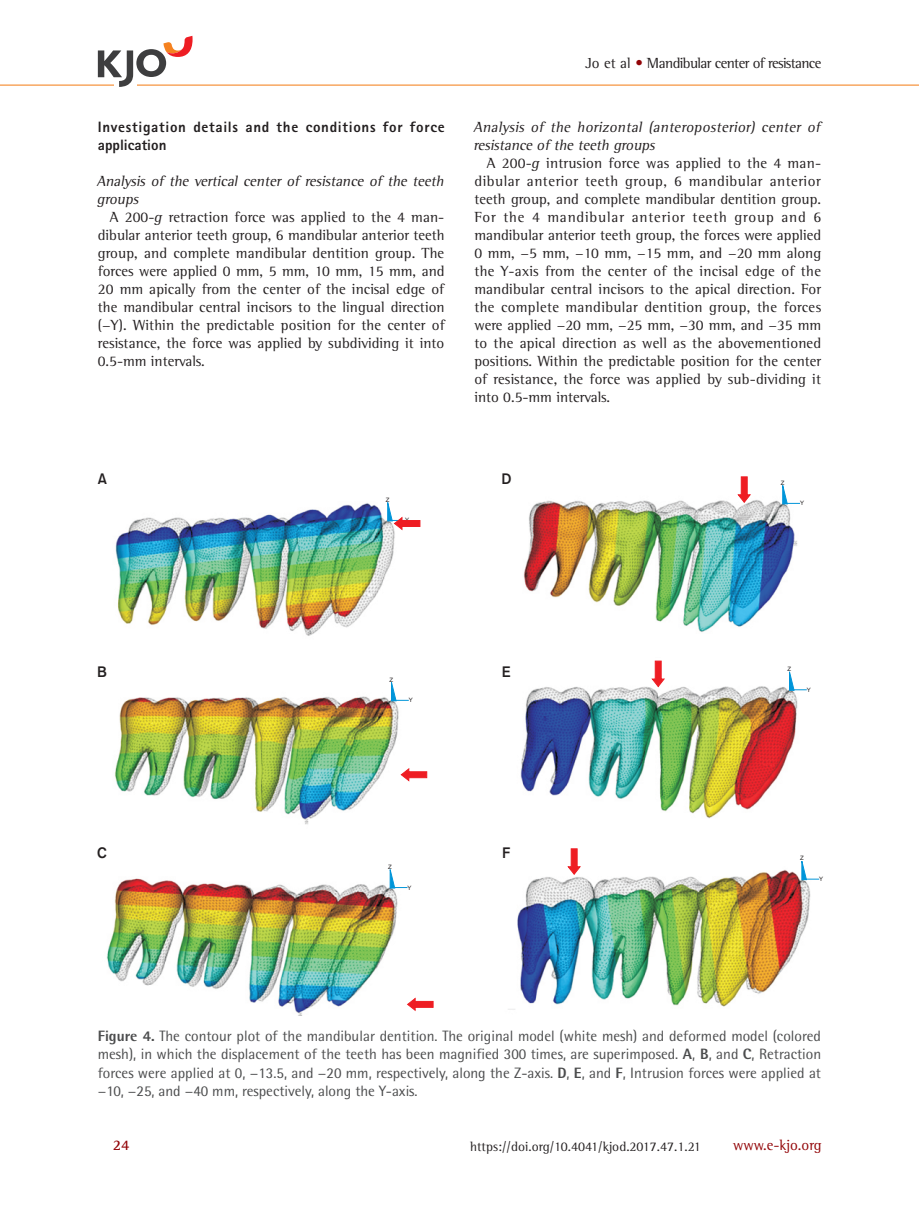
<style>
.page{position:relative;width:919px;height:1217px;background:#fff}
.page>*{position:absolute;margin:0;border:0;box-sizing:border-box;transform-origin:0 0}
.t1{font:15px/18px "Rotis Semi Serif Std";letter-spacing:.005em;color:#231f20}
.t2{font:15px/18px "Rotis Semi Sans Std";color:#4b4c4d;text-align:justify}
.t3{font:italic 15px/18px "Rotis Semi Serif Std";color:#231f20}
.t4{font:800 15px/18px "Rotis Sans Serif Std";letter-spacing:.045em;color:#231f20}
.t5{font:15px "Rotis Semi Serif Std";letter-spacing:-.04em;color:#231f20}
.t6{font:15px "Rotis Semi Serif Std";color:#920407}
.t7{font:15px "Gothic 725 BT Bold A";color:#231f20}
.t8{font:700 15px "Rotis Semi Serif Std";color:#920407}
.t9{font:13.5px "Rotis Semi Serif Std";color:#231f20}
.t10{font:6px "Arial";color:#231f20}
.s1{font-style:italic}
.s2{color:#920407}
.s3{font-weight:800}
</style>
<div class="page">
<hr style="left:0;top:85px;width:918px;height:1px;background:#f58220">
<svg style="left:98px;top:36px;width:94px;height:51px"></svg>
<img style="left:107px;top:494px;width:713px;height:521px">
<svg style="left:401px;top:768px;width:26px;height:13px"></svg>
<svg style="left:407px;top:997px;width:26px;height:13px"></svg>
<svg style="left:567px;top:848px;width:13px;height:26px"></svg>
<svg style="left:651px;top:660px;width:13px;height:26px"></svg>
<svg style="left:737px;top:476px;width:13px;height:26px"></svg>
<svg style="left:789px;top:671px;width:17px;height:19px"></svg>
<svg style="left:801px;top:860px;width:18px;height:19px"></svg>
<svg style="left:782px;top:485px;width:18px;height:19px"></svg>
<svg style="left:391px;top:681px;width:18px;height:20px"></svg>
<svg style="left:390px;top:869px;width:17px;height:19px"></svg>
<svg style="left:387px;top:502px;width:33px;height:28px"></svg>
<p class="t4" style="left:98px;top:117px;width:348px">Investigation details and the conditions for force application</p>
<p class="t3" style="left:97px;top:172px;width:351px">Analysis of the vertical center of resistance of the teeth groups</p>
<p class="t1" style="left:98px;top:208px;width:348px;text-indent:12px">A 200-<span class="s1">g</span> retraction force was applied to the 4 man&shy;dibular anterior teeth group, 6 mandibular anterior teeth group, and complete mandibular dentition group. The forces were applied 0 mm, 5 mm, 10 mm, 15 mm, and 20 mm apically from the center of the incisal edge of the mandibular central incisors to the lingual direction (−Y). Within the predictable position for the center of resistance, the force was applied by subdividing it into 0.5-mm intervals.</p>
<p class="t5" style="left:585px;top:54px;width:237px">Jo et al <span class="s2">•</span> Mandibular center of resistance</p>
<p class="t3" style="left:473px;top:118px;width:348px">Analysis of the horizontal (anteroposterior) center of resistance of the teeth groups</p>
<p class="t1" style="left:474px;top:154px;width:348px;text-align:justify;text-indent:12px">A 200-<span class="s1">g</span> intrusion force was applied to the 4 man&shy;dibular anterior teeth group, 6 mandibular anterior teeth group, and complete mandibular dentition group.<br>For the 4 mandibular anterior teeth group and 6 mandibular anterior teeth group, the forces were applied 0 mm, −5 mm, −10 mm, −15 mm, and −20 mm along the Y-axis from the center of the incisal edge of the mandibular central incisors to the apical direction. For the complete mandibular dentition group, the forces were applied −20 mm, −25 mm, −30 mm, and −35 mm to the apical direction as well as the abovementioned positions. Within the predictable position for the center of resistance, the force was applied by sub-dividing it into 0.5-mm intervals.</p>
<p class="t7" style="left:98px;top:470px;width:11px">A</p>
<p class="t7" style="left:501px;top:470px;width:12px">D</p>
<p class="t7" style="left:97px;top:663px;width:11px">B</p>
<p class="t7" style="left:97px;top:843px;width:11px">C</p>
<p class="t10" style="left:386px;top:496px;width:5px">Z</p>
<p class="t10" style="left:405px;top:516px;width:6px">Y</p>
<p class="t10" style="left:389px;top:675px;width:5px">Z</p>
<p class="t10" style="left:409px;top:696px;width:6px">Y</p>
<p class="t10" style="left:388px;top:863px;width:5px">Z</p>
<p class="t10" style="left:407px;top:883px;width:6px">Y</p>
<p class="t7" style="left:502px;top:663px;width:11px">E</p>
<p class="t7" style="left:502px;top:843px;width:10px">F</p>
<p class="t10" style="left:780px;top:479px;width:5px">Z</p>
<p class="t10" style="left:800px;top:499px;width:6px">Y</p>
<p class="t10" style="left:787px;top:665px;width:5px">Z</p>
<p class="t10" style="left:806px;top:686px;width:6px">Y</p>
<p class="t10" style="left:800px;top:854px;width:5px">Z</p>
<p class="t10" style="left:819px;top:875px;width:6px">Y</p>
<p class="t2" style="left:98px;top:1026px;width:724px"><span class="s3">Figure 4.</span> The contour plot of the mandibular dentition. The original model (white mesh) and deformed model (colored mesh), in which the displacement of the teeth has been magnified 300 times, are superimposed. <span class="s3">A</span>, <span class="s3">B</span>, and <span class="s3">C</span>, Retraction forces were applied at 0, −13.5, and −20 mm, respectively, along the Z-axis. <span class="s3">D</span>, <span class="s3">E</span>, and <span class="s3">F</span>, Intrusion forces were applied at −10, −25, and −40 mm, respectively, along the Y-axis.</p>
<p class="t8" style="left:113px;top:1135px;width:18px">24</p>
<p class="t9" style="left:470px;top:1138px;width:232px">https://doi.org/10.4041/kjod.2017.47.1.21</p>
<p class="t6" style="left:733px;top:1135px;width:90px">www.e-kjo.org</p>
</div>
